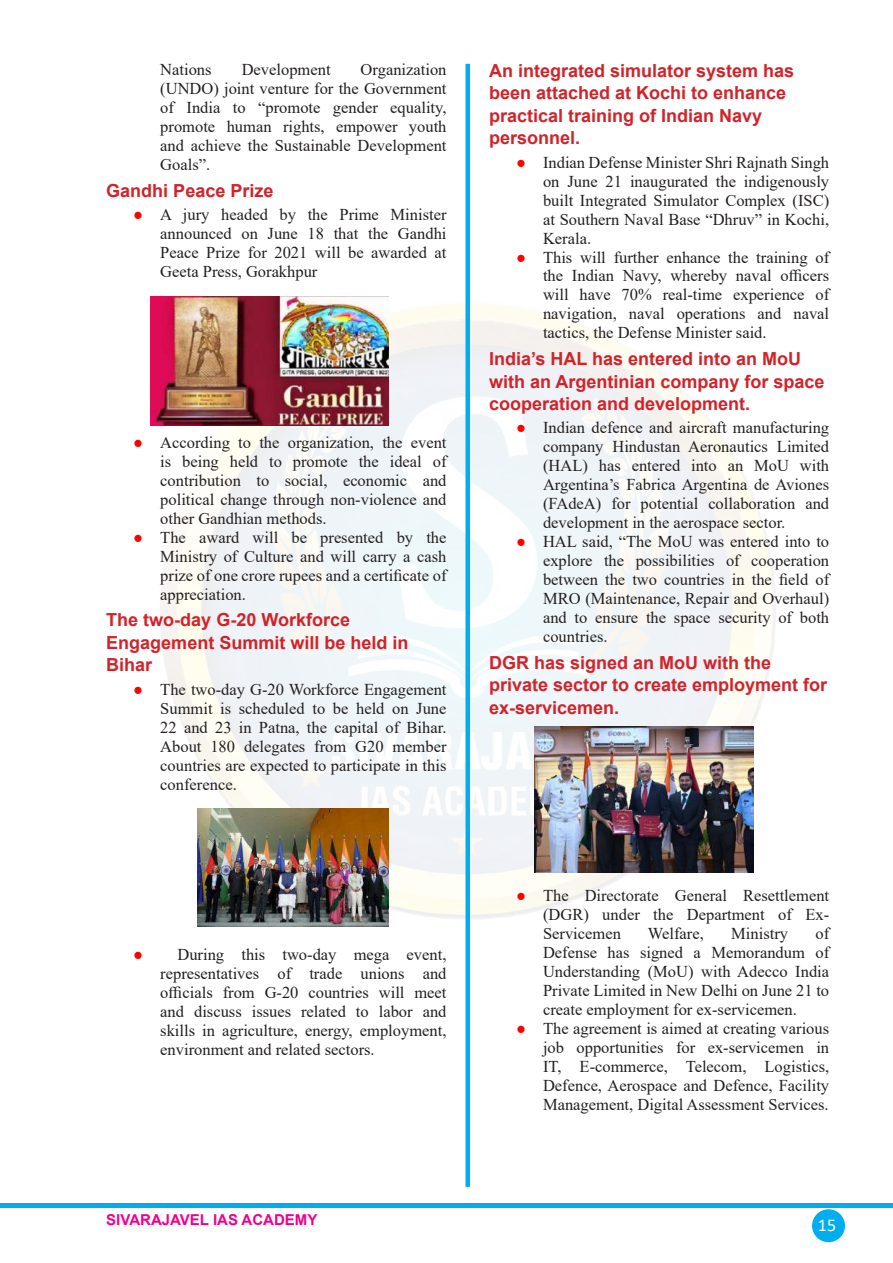
<style>
.page{position:relative;width:893px;height:1263px;background:#fff}
.page>*{position:absolute;margin:0;border:0;box-sizing:border-box;transform-origin:0 0}
.t1{font:700 18px/22.5px "Arial";color:#d1232a}
.t2{font:18px "Calibri";color:#fff}
.t3{font:16.5px/18.9px "Times New Roman";color:#231f20;text-align:justify}
.t4{font:700 15px "Arial";color:#ed028c}
.s1{color:#f00}
</style>
<div class="page">
<img style="left:160px;top:304px;width:616px;height:623px">
<div style="left:812px;top:1209px;width:33px;height:33px;background:#00aeef;border-radius:50%"></div>
<hr style="left:0;top:1204px;width:893px;height:4px;background:#00aeef">
<div style="left:465px;top:64px;width:5px;height:1123px;background:#00aeef"></div>
<img style="left:150px;top:296px;width:239px;height:130px">
<img style="left:197px;top:808px;width:192px;height:118px">
<img style="left:534px;top:726px;width:219px;height:146px">
<p class="t3" style="left:160px;top:60px;width:288px;text-indent:200px">Organization (UNDO) joint venture for the Government of India to “promote gender equality, promote human rights, empower youth and achieve the Sustainable Development Goals”.</p>
<p class="t1" style="left:106px;top:179px;width:169px">Gandhi Peace Prize</p>
<p class="t3" style="left:160px;top:205px;width:288px;text-indent:-27px"><span class="s1">●</span> A jury headed by the Prime Minister announced on June 18 that the Gandhi Peace Prize for 2021 will be awarded at Geeta Press, Gorakhpur</p>
<p class="t3" style="left:160px;top:60px;width:53px">Nations</p>
<p class="t3" style="left:242px;top:60px;width:90px">Development</p>
<p class="t3" style="left:160px;top:432px;width:288px;text-indent:-27px"><span class="s1">●</span> According to the organization, the event is being held to promote the ideal of contribution to social, economic and political change through non-violence and other Gandhian methods.</p>
<p class="t3" style="left:160px;top:527px;width:288px;text-indent:-27px"><span class="s1">●</span> The award will be presented by the Ministry of Culture and will carry a cash prize of one crore rupees and a certificate of appreciation.</p>
<p class="t1" style="left:106px;top:609px;width:304px">The two-day G-20 Workforce<br>Engagement Summit will be held in<br>Bihar</p>
<p class="t3" style="left:160px;top:679px;width:288px;text-indent:-27px"><span class="s1">●</span> The two-day G-20 Workforce Engagement Summit is scheduled to be held on June 22 and 23 in Patna, the capital of Bihar.<br>About 180 delegates from G20 member countries are expected to participate in this conference.</p>
<p class="t3" style="left:160px;top:945px;width:288px;text-indent:-27px"><span class="s1">●</span> During this two-day mega event, representatives of trade unions and officials from G-20 countries will meet and discuss issues related to labor and skills in agriculture, energy, employment, environment and related sectors.</p>
<p class="t4" style="left:106px;top:1209px;width:213px">SIVARAJAVEL IAS ACADEMY</p>
<p class="t1" style="left:489px;top:60px;width:307px">An integrated simulator system has been attached at Kochi to enhance practical training of Indian Navy personnel.</p>
<p class="t3" style="left:543px;top:152px;width:288px;text-indent:-27px"><span class="s1">●</span> Indian Defense Minister Shri Rajnath Singh on June 21 inaugurated the indigenously built Integrated Simulator Complex (ISC) at Southern Naval Base “Dhruv” in Kochi, Kerala.</p>
<p class="t3" style="left:543px;top:247px;width:288px;text-indent:-27px"><span class="s1">●</span> This will further enhance the training of the Indian Navy, whereby naval officers will have 70% real-time experience of navigation, naval operations and naval tactics, the Defense Minister said.</p>
<p class="t1" style="left:489px;top:348px;width:337px">India’s HAL has entered into an MoU with an Argentinian company for space cooperation and development.</p>
<p class="t3" style="left:543px;top:418px;width:288px;text-indent:-27px"><span class="s1">●</span> Indian defence and aircraft manufacturing company Hindustan Aeronautics Limited (HAL) has entered into an MoU with Argentina’s Fabrica Argentina de Aviones (FAdeA) for potential collaboration and development in the aerospace sector.</p>
<p class="t3" style="left:543px;top:532px;width:288px;text-indent:-27px"><span class="s1">●</span> HAL said, “The MoU was entered into to explore the possibilities of cooperation between the two countries in the field of MRO (Maintenance, Repair and Overhaul) and to ensure the space security of both countries.</p>
<p class="t1" style="left:489px;top:651px;width:340px">DGR has signed an MoU with the private sector to create employment for ex-servicemen.</p>
<p class="t3" style="left:543px;top:885px;width:288px;text-indent:-27px"><span class="s1">●</span> The Directorate General Resettlement (DGR) under the Department of Ex-Servicemen</p>
<p class="t3" style="left:648px;top:923px;width:57px">Welfare,</p>
<p class="t3" style="left:731px;top:923px;width:58px">Ministry</p>
<p class="t3" style="left:543px;top:923px;width:288px;text-indent:272px">of Defense has signed a Memorandum of Understanding (MoU) with Adecco India Private Limited in New Delhi on June 21 to create employment for ex-servicemen.</p>
<p class="t3" style="left:543px;top:1018px;width:288px;text-indent:-27px"><span class="s1">●</span> The agreement is aimed at creating various job opportunities for ex-servicemen in IT, E-commerce, Telecom, Logistics, Defence, Aerospace and Defence, Facility Management, Digital Assessment Services.</p>
<p class="t2" style="left:818px;top:1212px;width:20px">15</p>
</div>
